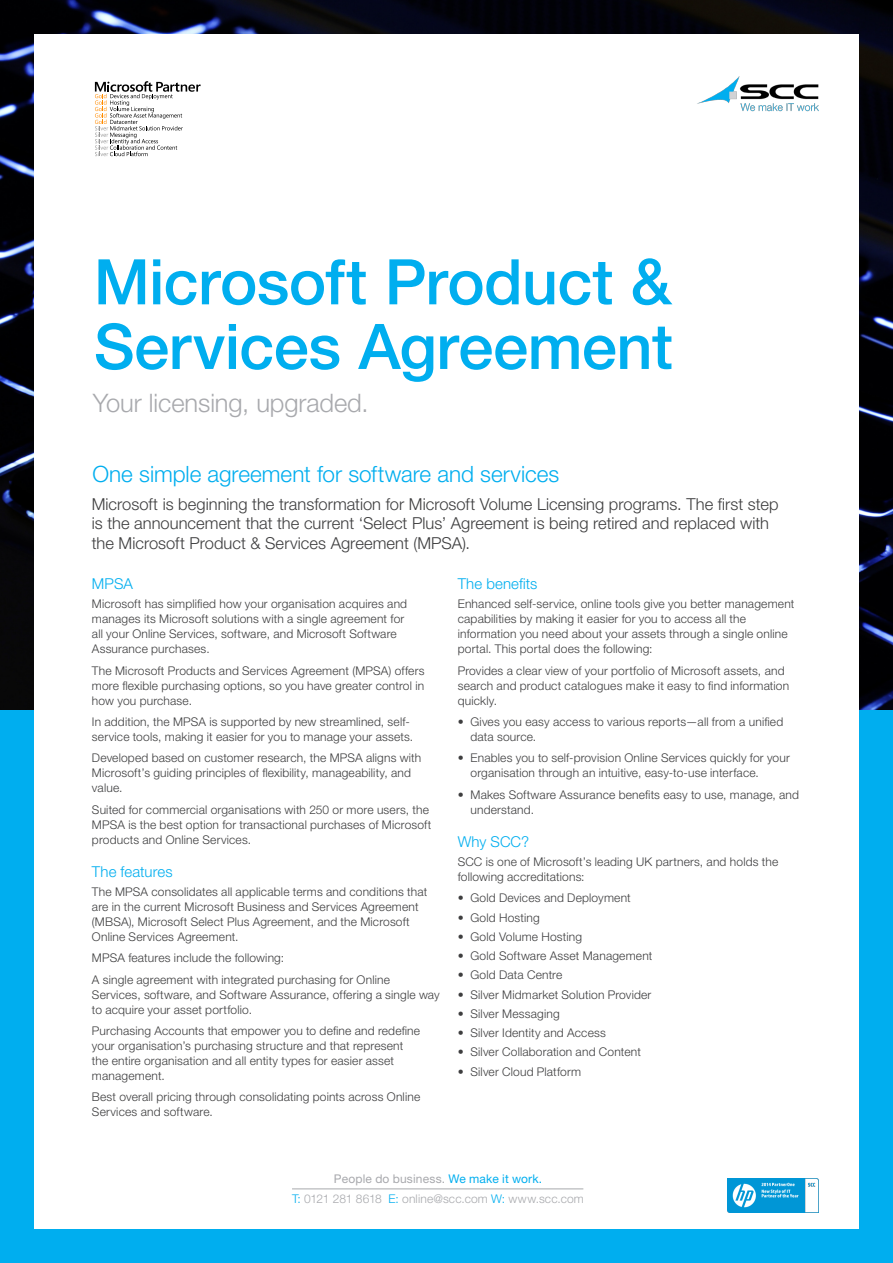
<style>
.page{position:relative;width:893px;height:1263px;background:#fff}
.page>*{position:absolute;margin:0;border:0;box-sizing:border-box;transform-origin:0 0}
.t1{font:500 63px/64.7px "Helvetica Neue LT Std";letter-spacing:-.01em;color:#00aeef}
.t2{font:300 25.5px "Helvetica Neue LT Std";letter-spacing:-.005em;color:#a8a9ad}
.t3{font:300 22.5px "Helvetica Neue LT Std";color:#00aeef}
.Intro_Paragraph{font:300 16.5px/19.5px "Helvetica Neue LT Std";color:#3e3e3f}
.Sub_heading{font:300 15px "Helvetica Neue LT Std";letter-spacing:.005em;color:#00aeef}
.t4{font:300 12px/15px "Helvetica Neue LT Std";letter-spacing:.015em;color:#3e3e3f}
.t5{font:300 12px "Helvetica Neue LT Std";letter-spacing:.015em;color:#a8a9ad}
.t6{font:12px "Helvetica Neue LT Std";letter-spacing:.015em;color:#a8a9ad}
.s1{color:#00aeef}
</style>
<div class="page">
<img style="left:0;top:0;width:893px;height:711px">
<div style="left:0;top:711px;width:893px;height:552px;background:#00aeef"></div>
<div style="left:34px;top:34px;width:825px;height:1195px;background:#fff"></div>
<hr style="left:292px;top:1188px;width:291px;height:1px;background:#a8a9ad">
<img style="left:697px;top:76px;width:122px;height:36px">
<svg style="left:95px;top:81px;width:106px;height:75px"></svg>
<img style="left:727px;top:1178px;width:91px;height:35px">
<p class="t1" style="left:94px;top:249px;width:580px">Microsoft Product &amp;<br>Services Agreement</p>
<p class="t2" style="left:93px;top:387px;width:277px">Your licensing, upgraded.</p>
<p class="t3" style="left:92px;top:460px;width:468px">One simple agreement for software and services</p>
<p class="Intro_Paragraph" style="left:92px;top:494px;width:688px">Microsoft is beginning the transformation for Microsoft Volume Licensing programs. The first step is the announcement that the current ‘Select Plus’ Agreement is being retired and replaced with the Microsoft Product &amp; Services Agreement (MPSA).</p>
<p class="Sub_heading" style="left:92px;top:574px;width:42px">MPSA</p>
<p class="t4" style="left:92px;top:596px;width:317px">Microsoft has simplified how your organisation acquires and manages its Microsoft solutions with a single agreement for all your Online Services, software, and Microsoft Software Assurance purchases.</p>
<p class="t4" style="left:92px;top:663px;width:334px;text-align:justify">The Microsoft Products and Services Agreement (MPSA) offers more flexible purchasing options, so you have greater control in how you purchase.</p>
<p class="t4" style="left:92px;top:714px;width:323px">In addition, the MPSA is supported by new streamlined, self&shy;service tools, making it easier for you to manage your assets.</p>
<p class="t4" style="left:92px;top:750px;width:331px">Developed based on customer research, the MPSA aligns with<br>Microsoft’s guiding principles of flexibility, manageability, and value.</p>
<p class="t4" style="left:92px;top:802px;width:341px">Suited for commercial organisations with 250 or more users, the<br>MPSA is the best option for transactional purchases of Microsoft products and Online Services.</p>
<p class="Sub_heading" style="left:92px;top:862px;width:82px">The features</p>
<p class="t4" style="left:92px;top:884px;width:337px">The MPSA consolidates all applicable terms and conditions that are in the current Microsoft Business and Services Agreement (MBSA), Microsoft Select Plus Agreement, and the Microsoft Online Services Agreement.</p>
<p class="t4" style="left:92px;top:950px;width:194px">MPSA features include the following:</p>
<p class="t4" style="left:92px;top:972px;width:349px">A single agreement with integrated purchasing for Online<br>Services, software, and Software Assurance, offering a single way to acquire your asset portfolio.</p>
<p class="t4" style="left:92px;top:1023px;width:330px">Purchasing Accounts that empower you to define and redefine your organisation’s purchasing structure and that represent the entire organisation and all entity types for easier asset management.</p>
<p class="t4" style="left:92px;top:1089px;width:330px">Best overall pricing through consolidating points across Online<br>Services and software.</p>
<p class="Sub_heading" style="left:458px;top:574px;width:81px">The benefits</p>
<p class="t4" style="left:458px;top:596px;width:338px">Enhanced self-service, online tools give you better management capabilities by making it easier for you to access all the information you need about your assets through a single online portal. This portal does the following:</p>
<p class="t4" style="left:458px;top:663px;width:333px">Provides a clear view of your portfolio of Microsoft assets, and search and product catalogues make it easy to find information quickly.</p>
<p class="t4" style="left:470px;top:714px;width:314px;text-indent:-13px">• Gives you easy access to various reports—all from a unified data source.</p>
<p class="t4" style="left:470px;top:750px;width:321px;text-indent:-13px">• Enables you to self-provision Online Services quickly for your organisation through an intuitive, easy-to-use interface.</p>
<p class="t4" style="left:470px;top:787px;width:330px;text-indent:-13px">• Makes Software Assurance benefits easy to use, manage, and understand.</p>
<p class="Sub_heading" style="left:458px;top:832px;width:73px">Why SCC?</p>
<p class="t4" style="left:458px;top:854px;width:322px">SCC is one of Microsoft’s leading UK partners, and holds the following accreditations:</p>
<p class="t4" style="left:458px;top:890px;width:175px">• Gold Devices and Deployment</p>
<p class="t4" style="left:458px;top:909px;width:83px">• Gold Hosting</p>
<p class="t4" style="left:458px;top:929px;width:126px">• Gold Volume Hosting</p>
<p class="t4" style="left:458px;top:948px;width:196px">• Gold Software Asset Management</p>
<p class="t4" style="left:458px;top:967px;width:106px">• Gold Data Centre</p>
<p class="t4" style="left:458px;top:986px;width:195px">• Silver Midmarket Solution Provider</p>
<p class="t4" style="left:458px;top:1006px;width:103px">• Silver Messaging</p>
<p class="t4" style="left:458px;top:1025px;width:150px">• Silver Identity and Access</p>
<p class="t4" style="left:458px;top:1044px;width:185px">• Silver Collaboration and Content</p>
<p class="t4" style="left:458px;top:1063px;width:125px">• Silver Cloud Platform</p>
<p class="t6" style="left:334px;top:1171px;width:210px">People do business. <span class="s1">We make it work.</span></p>
<p class="t5" style="left:292px;top:1192px;width:293px"><span class="s1">T:</span> 0121 281 8618 <span class="s1">E:</span> online@scc.com <span class="s1">W:</span> www.scc.com</p>
</div>
